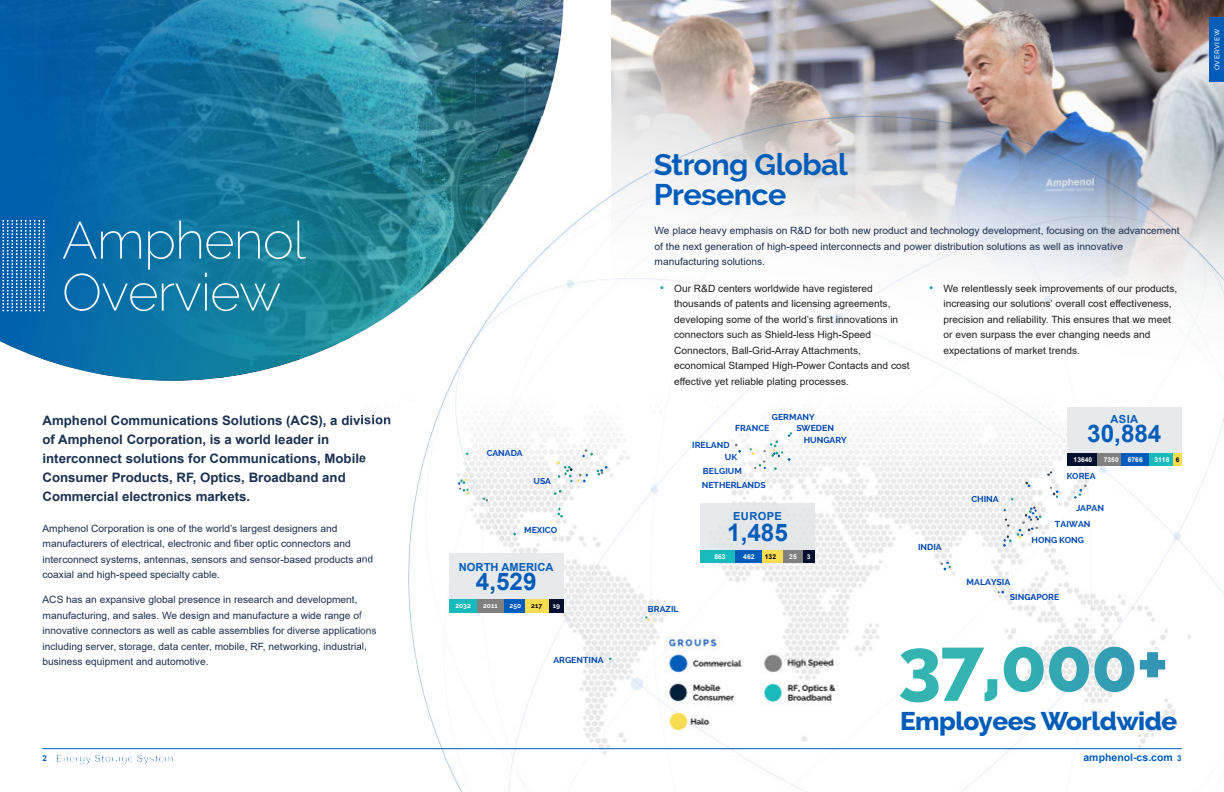
<style>
.page{position:relative;width:1224px;height:792px;background:#fff}
.page>*{position:absolute;margin:0;border:0;box-sizing:border-box;transform-origin:0 0}
.t1{font:200 52px/52px "Raleway";letter-spacing:-.02em;color:#fff}
.t2{font:700 30px/30px "Raleway";letter-spacing:-.02em;color:#005cb9}
.t3{font:800 25.7px "Raleway";letter-spacing:-.02em;color:#005cb9}
.t4{font:700 24.3px "Arial";color:#005cb9}
.t5{font:700 13px/19px "Arial";color:#1b3151}
.t6{font:700 11.1px "Arial";color:#005cb9}
.t7{font:700 10.3px "Arial";color:#005cb9}
.t8{font:10px/15.5px "Arial";color:#1b3151}
.t9{font:10px/15.5px "Arial";color:#231f20}
.t10{font:700 8.7px/11.9px "Raleway";color:#0047b1}
.t11{font:700 8px "Arial";color:#005cb9}
.t12{font:500 7px "Raleway";letter-spacing:.1em;color:#fff}
.t13{font:700 6.7px "Arial";letter-spacing:.005em;color:#fff}
.t14{font:700 6.7px "Raleway";letter-spacing:.005em;color:#fff}
.t15{font:700 6.7px "Arial";color:#000}
.t16{font:700 6.7px "Raleway";color:#000}
.s1{font-size:12px;color:#1ba09c}
.s2{color:#000}
.s3{font-size:8px}
</style>
<div class="page">
<img style="left:612px;top:0;width:612px;height:76px">
<img style="left:612px;top:76px;width:612px;height:41px">
<img style="left:0;top:0;width:563px;height:381px">
<svg style="left:0;top:220px;width:46px;height:91px;background:#297ab9"></svg>
<img style="left:409px;top:117px;width:815px;height:675px">
<img style="left:360px;top:395px;width:831px;height:360px">
<svg style="left:1047px;top:471px;width:5px;height:5px"></svg>
<svg style="left:1025px;top:482px;width:5px;height:5px"></svg>
<svg style="left:645px;top:616px;width:5px;height:5px"></svg>
<svg style="left:483px;top:498px;width:5px;height:4px"></svg>
<svg style="left:557px;top:508px;width:6px;height:10px"></svg>
<svg style="left:554px;top:490px;width:7px;height:5px"></svg>
<svg style="left:557px;top:449px;width:50px;height:33px"></svg>
<svg style="left:735px;top:444px;width:6px;height:9px"></svg>
<svg style="left:1074px;top:484px;width:13px;height:14px"></svg>
<svg style="left:1050px;top:487px;width:9px;height:11px"></svg>
<svg style="left:1003px;top:507px;width:38px;height:40px"></svg>
<svg style="left:458px;top:479px;width:11px;height:15px"></svg>
<svg style="left:998px;top:591px;width:6px;height:2px"></svg>
<svg style="left:940px;top:562px;width:11px;height:8px"></svg>
<svg style="left:750px;top:432px;width:42px;height:38px"></svg>
<div style="left:449px;top:553px;width:115px;height:46px;background:#e7eaed"></div>
<div style="left:1067px;top:407px;width:115px;height:47px;background:#e7eaed"></div>
<div style="left:1148px;top:454px;width:28px;height:12px;background:#19babc"></div>
<div style="left:1174px;top:454px;width:8px;height:12px;background:#f8dd52"></div>
<div style="left:1067px;top:454px;width:34px;height:12px;background:#020f2f"></div>
<div style="left:1097px;top:454px;width:28px;height:12px;background:#808080"></div>
<div style="left:1122px;top:454px;width:27px;height:12px;background:#005dbb"></div>
<div style="left:700px;top:550px;width:40px;height:13px;background:#19babc"></div>
<div style="left:758px;top:550px;width:25px;height:13px;background:#f8dd52"></div>
<div style="left:783px;top:550px;width:20px;height:13px;background:#808080"></div>
<div style="left:803px;top:550px;width:11px;height:13px;background:#020f2f"></div>
<div style="left:736px;top:550px;width:26px;height:13px;background:#005dbb"></div>
<div style="left:449px;top:599px;width:29px;height:13px;background:#19babc"></div>
<div style="left:544px;top:599px;width:20px;height:13px;background:#020f2f"></div>
<div style="left:477px;top:599px;width:28px;height:13px;background:#808080"></div>
<div style="left:504px;top:599px;width:24px;height:13px;background:#005dbb"></div>
<div style="left:525px;top:599px;width:24px;height:13px;background:#f8dd52"></div>
<div style="left:700px;top:503px;width:114px;height:47px;background:#e1e5e9"></div>
<svg style="left:900px;top:648px;width:97px;height:54px"></svg>
<svg style="left:1004px;top:647px;width:130px;height:45px"></svg>
<svg style="left:1140px;top:652px;width:25px;height:25px"></svg>
<div style="left:1210px;top:18px;width:14px;height:64px;background:#005cb9"></div>
<svg style="left:56px;top:754px;width:117px;height:10px"></svg>
<hr style="left:43px;top:748px;width:1138px;height:1px;background:#005cb9">
<p class="t12" style="left:1213px;top:70px;width:43px;rotate:-90deg">OVERVIEW</p>
<h1 class="t1" style="left:62px;top:214px;width:245px">Amphenol<br>Overview</h1>
<h3 class="t5" style="left:43px;top:412px;width:350px">Amphenol Communications Solutions (ACS), a division of Amphenol Corporation, is a world leader in interconnect solutions for Communications, Mobile Consumer Products, RF, Optics, Broadband and Commercial electronics markets.</h3>
<p class="t8" style="left:43px;top:521px;width:332px">Amphenol Corporation is one of the world’s largest designers and manufacturers of electrical, electronic and fiber optic connectors and interconnect systems, antennas, sensors and sensor-based products and coaxial and high-speed specialty cable.</p>
<p class="t8" style="left:43px;top:593px;width:336px">ACS has an expansive global presence in research and development, manufacturing, and sales. We design and manufacture a wide range of innovative connectors as well as cable assemblies for diverse applications including server, storage, data center, mobile, RF, networking, industrial, business equipment and automotive.</p>
<p class="t10" style="left:487px;top:447px;width:38px">CANADA</p>
<p class="t10" style="left:534px;top:475px;width:19px">USA</p>
<p class="t10" style="left:524px;top:524px;width:34px">MEXICO</p>
<p class="t6" style="left:459px;top:563px;width:96px">NORTH AMERICA</p>
<h3 class="t4" style="left:476px;top:572px;width:62px">4,529</h3>
<p class="t14" style="left:455px;top:602px;width:17px">2032</p>
<p class="t14" style="left:483px;top:602px;width:16px">2011</p>
<p class="t14" style="left:510px;top:602px;width:13px">250</p>
<p class="t16" style="left:531px;top:602px;width:12px">217</p>
<p class="t14" style="left:553px;top:602px;width:9px">19</p>
<p class="t10" style="left:553px;top:654px;width:52px">ARGENTINA</p>
<h2 class="t2" style="left:654px;top:150px;width:196px">Strong Global<br>Presence</h2>
<p class="t8" style="left:655px;top:224px;width:527px">We place heavy emphasis on R&amp;D for both new product and technology development, focusing on the advancement of the next generation of high-speed interconnects and power distribution solutions as well as innovative manufacturing solutions.</p>
<p class="t9" style="left:674px;top:281px;width:237px;text-indent:-14px"><span class="s1">•</span> Our R&amp;D centers worldwide have registered thousands of patents and licensing agreements, developing some of the world’s first innovations in connectors such as Shield-less High-Speed Connectors, Ball-Grid-Array Attachments, economical Stamped High-Power Contacts and cost effective yet reliable plating processes.</p>
<p class="t9" style="left:944px;top:281px;width:235px;text-indent:-14px"><span class="s1">•</span> We relentlessly seek improvements of our products, increasing our solutions’ overall cost effectiveness, precision and reliability. This ensures that we meet or even surpass the ever changing needs and expectations of market trends.</p>
<p class="t10" style="left:772px;top:411px;width:44px">GERMANY</p>
<p class="t10" style="left:735px;top:422px;width:36px">FRANCE</p>
<p class="t10" style="left:804px;top:422px;width:45px;text-indent:-7px">SWEDEN<br>HUNGARY</p>
<p class="t10" style="left:692px;top:439px;width:39px">IRELAND</p>
<p class="t10" style="left:703px;top:465px;width:40px">BELGIUM</p>
<p class="t10" style="left:725px;top:451px;width:14px">UK</p>
<p class="t10" style="left:702px;top:479px;width:66px">NETHERLANDS</p>
<p class="t6" style="left:733px;top:512px;width:50px">EUROPE</p>
<h3 class="t4" style="left:727px;top:523px;width:62px">1,485</h3>
<p class="t13" style="left:714px;top:554px;width:13px">863</p>
<p class="t13" style="left:743px;top:554px;width:13px">462</p>
<p class="t15" style="left:765px;top:554px;width:13px">132</p>
<p class="t13" style="left:789px;top:554px;width:9px">25</p>
<p class="t13" style="left:807px;top:554px;width:5px">3</p>
<p class="t10" style="left:648px;top:603px;width:32px">BRAZIL</p>
<p class="t6" style="left:1111px;top:415px;width:29px">ASIA</p>
<h3 class="t4" style="left:1087px;top:424px;width:76px">30,884</h3>
<p class="t13" style="left:1074px;top:457px;width:20px">13640</p>
<p class="t13" style="left:1104px;top:457px;width:16px">7350</p>
<p class="t13" style="left:1128px;top:457px;width:16px">6766</p>
<p class="t13" style="left:1154px;top:458px;width:27px">3118 <span class="s2">6</span></p>
<p class="t10" style="left:918px;top:541px;width:25px">INDIA</p>
<p class="t10" style="left:971px;top:493px;width:29px">CHINA</p>
<p class="t10" style="left:967px;top:576px;width:45px">MALAYSIA</p>
<p class="t10" style="left:1067px;top:470px;width:30px">KOREA</p>
<p class="t10" style="left:1076px;top:502px;width:30px">JAPAN</p>
<p class="t10" style="left:1055px;top:518px;width:37px">TAIWAN</p>
<p class="t10" style="left:1032px;top:534px;width:54px">HONG KONG</p>
<p class="t10" style="left:1010px;top:591px;width:51px">SINGAPORE</p>
<h3 class="t3" style="left:900px;top:705px;width:279px">Employees Worldwide</h3>
<p class="t11" style="left:43px;top:755px;width:6px">2</p>
<p class="t7" style="left:1083px;top:754px;width:99px">amphenol-cs.com <span class="s3">3</span></p>
</div>
